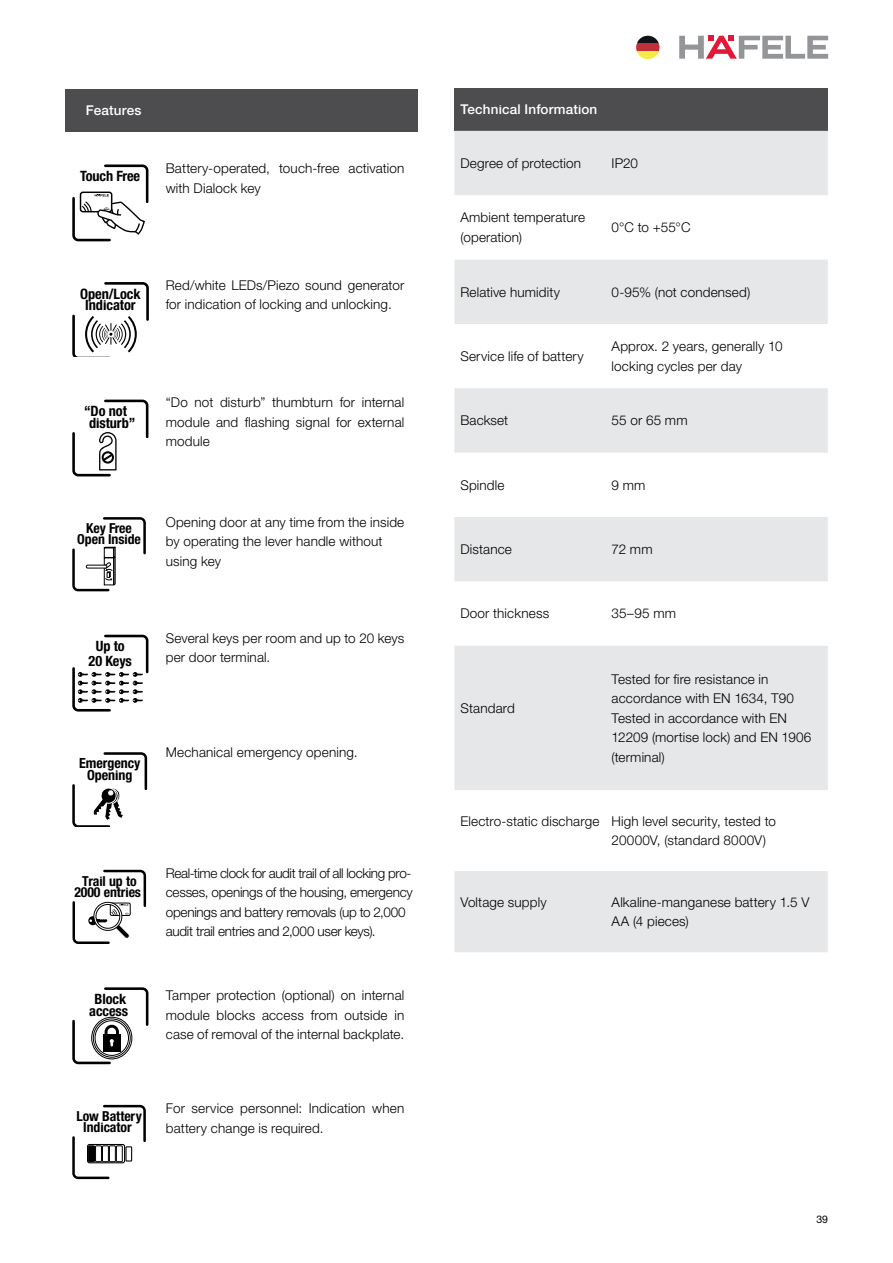
<style>
.page{position:relative;width:893px;height:1263px;background:#fff}
.page>*{position:absolute;margin:0;border:0;box-sizing:border-box;transform-origin:0 0}
.t1{font:14.4px/11.7px "Hafele Helve N Bold Condensed";letter-spacing:-.005em;color:#000;text-align:center}
.t2{font:14.25px/11.7px "Hafele Helve N Bold Condensed";letter-spacing:-.005em;color:#000;text-align:center}
.t3{font:13.95px/11.4px "Hafele Helve N Bold Condensed";letter-spacing:-.005em;color:#000;text-align:center}
.t4{font:13.8px/11.2px "Hafele Helve N Bold Condensed";letter-spacing:-.005em;color:#000;text-align:center}
.t5{font:300 13.5px/19.5px "Helvetica Neue LT Std";letter-spacing:.01em;color:#000}
.t6{font:300 13.5px/19.5px "Helvetica Neue LT Std";letter-spacing:-.02em;color:#000}
.t7{font:13.5px "Hafele Helve N medium";letter-spacing:.01em;color:#fff}
.t8{font:10.5px "Helvetica Neue LT Std";color:#000}
.s1{font-family:"Helvetica Neue LT Pro"}
</style>
<div class="page">
<svg style="left:72px;top:164px;width:77px;height:78px"></svg>
<svg style="left:72px;top:282px;width:77px;height:74px"></svg>
<svg style="left:72px;top:399px;width:77px;height:78px"></svg>
<svg style="left:72px;top:517px;width:74px;height:74px"></svg>
<svg style="left:72px;top:634px;width:77px;height:78px"></svg>
<svg style="left:72px;top:752px;width:76px;height:75px"></svg>
<svg style="left:72px;top:987px;width:77px;height:77px"></svg>
<div style="left:91px;top:1017px;width:41px;height:42px;border:1px solid #000;border-radius:50%"></div>
<div style="left:95px;top:1020px;width:34px;height:35px;border:1px solid #000;border-radius:50%"></div>
<div style="left:93px;top:1019px;width:38px;height:38px;border:1px solid #000;border-radius:50%"></div>
<svg style="left:72px;top:1104px;width:74px;height:75px"></svg>
<div style="left:87px;top:1144px;width:38px;height:19px;border:1px solid #000;border-radius:2px"></div>
<div style="left:125px;top:1146px;width:7px;height:15px;border:1px solid #000"></div>
<div style="left:89px;top:1146px;width:5px;height:16px;background:#000"></div>
<div style="left:89px;top:1146px;width:6px;height:16px;border:1px solid #000"></div>
<div style="left:95px;top:1145px;width:7px;height:17px;border:1px solid #000"></div>
<div style="left:102px;top:1145px;width:7px;height:17px;border:1px solid #000"></div>
<div style="left:109px;top:1145px;width:7px;height:17px;border:1px solid #000"></div>
<div style="left:116px;top:1145px;width:7px;height:17px;border:1px solid #000"></div>
<svg style="left:72px;top:869px;width:75px;height:75px"></svg>
<div style="left:454px;top:88px;width:374px;height:43px;background:#4d4d4f"></div>
<svg style="left:454px;top:131px;width:374px;height:821px;fill:#e6e7e8"></svg>
<div style="left:65px;top:89px;width:353px;height:43px;background:#4d4d4f"></div>
<svg style="left:637px;top:36px;width:22px;height:7px"></svg>
<div style="left:636px;top:43px;width:23px;height:9px;background:#c13039"></div>
<svg style="left:637px;top:52px;width:22px;height:7px"></svg>
<svg style="left:679px;top:36px;width:149px;height:23px"></svg>
<p class="t7" style="left:86px;top:101px;width:57px">Features</p>
<p class="t2" style="left:80px;top:169px;width:61px">Touch Free</p>
<p class="t5" style="left:166px;top:158px;width:240px">Battery-operated, touch-free activation with Dialock key</p>
<p class="t1" style="left:80px;top:287px;width:62px">Open/Lock<br>Indicator</p>
<p class="t5" style="left:166px;top:275px;width:240px">Red/white LEDs/Piezo sound generator for indication of locking and unlocking.</p>
<p class="t2" style="left:84px;top:404px;width:53px">“Do not disturb”</p>
<p class="t5" style="left:166px;top:393px;width:240px;text-align:justify">“Do not disturb” thumbturn for internal module and flashing signal for external module</p>
<p class="t4" style="left:77px;top:522px;width:65px">Key Free<br>Open Inside</p>
<p class="t2" style="left:89px;top:638px;width:45px;line-height:15.1px">Up to<br>20 Keys</p>
<p class="t5" style="left:166px;top:512px;width:240px">Opening door at any time from the inside by operating the lever handle without using key</p>
<p class="t5" style="left:166px;top:628px;width:240px">Several keys per room and up to 20 keys per door terminal.</p>
<p class="t3" style="left:79px;top:757px;width:63px">Emergency<br>Opening</p>
<p class="t5" style="left:166px;top:743px;width:193px">Mechanical emergency opening.</p>
<p class="t4" style="left:74px;top:874px;width:68px">Trail up to<br>2000 entries</p>
<p class="t2" style="left:89px;top:992px;width:40px">Block access</p>
<p class="t6" style="left:166px;top:863px;width:248px">Real-time clock for audit trail of all locking pro&shy;cesses, openings of the housing, emergency openings and battery removals (up to 2,000 audit trail entries and 2,000 user keys).</p>
<p class="t5" style="left:166px;top:985px;width:240px;text-align:justify">Tamper protection (optional) on internal module blocks access from outside in case of removal of the internal backplate.</p>
<p class="t4" style="left:76px;top:1109px;width:67px">Low Battery<br>Indicator</p>
<p class="t5" style="left:166px;top:1098px;width:240px">For service personnel: Indication when battery change is required.</p>
<p class="t7" style="left:460px;top:100px;width:138px">Technical Information</p>
<p class="t5" style="left:460px;top:153px;width:122px">Degree of protection</p>
<p class="t5" style="left:612px;top:153px;width:28px">IP20</p>
<p class="t5" style="left:460px;top:208px;width:126px">Ambient temperature (operation)</p>
<p class="t5" style="left:612px;top:218px;width:80px">0<span class="s1">°</span>C to +55<span class="s1">°</span>C</p>
<p class="t5" style="left:460px;top:282px;width:101px">Relative humidity</p>
<p class="t5" style="left:612px;top:282px;width:140px">0-95% (not condensed)</p>
<p class="t5" style="left:460px;top:346px;width:125px">Service life of battery</p>
<p class="t5" style="left:612px;top:336px;width:172px">Approx. 2 years, generally 10 locking cycles per day</p>
<p class="t5" style="left:460px;top:410px;width:49px">Backset</p>
<p class="t5" style="left:612px;top:410px;width:78px">55 or 65 mm</p>
<p class="t5" style="left:460px;top:475px;width:46px">Spindle</p>
<p class="t5" style="left:612px;top:475px;width:35px">9 mm</p>
<p class="t5" style="left:460px;top:539px;width:53px">Distance</p>
<p class="t5" style="left:612px;top:539px;width:43px">72 mm</p>
<p class="t5" style="left:460px;top:603px;width:90px">Door thickness</p>
<p class="t5" style="left:612px;top:603px;width:66px">35–95 mm</p>
<p class="t5" style="left:460px;top:698px;width:56px">Standard</p>
<p class="t5" style="left:612px;top:669px;width:201px">Tested for fire resistance in accordance with EN 1634, T90<br>Tested in accordance with EN<br>12209 (mortise lock) and EN 1906 (terminal)</p>
<p class="t5" style="left:612px;top:811px;width:166px;text-indent:-151px">Electro-static discharge High level security, tested to<br>20000V, (standard 8000V)</p>
<p class="t5" style="left:460px;top:892px;width:88px">Voltage supply</p>
<p class="t5" style="left:612px;top:892px;width:199px">Alkaline-manganese battery 1.5 V<br>AA (4 pieces)</p>
<p class="t8" style="left:816px;top:1213px;width:13px">39</p>
</div>
